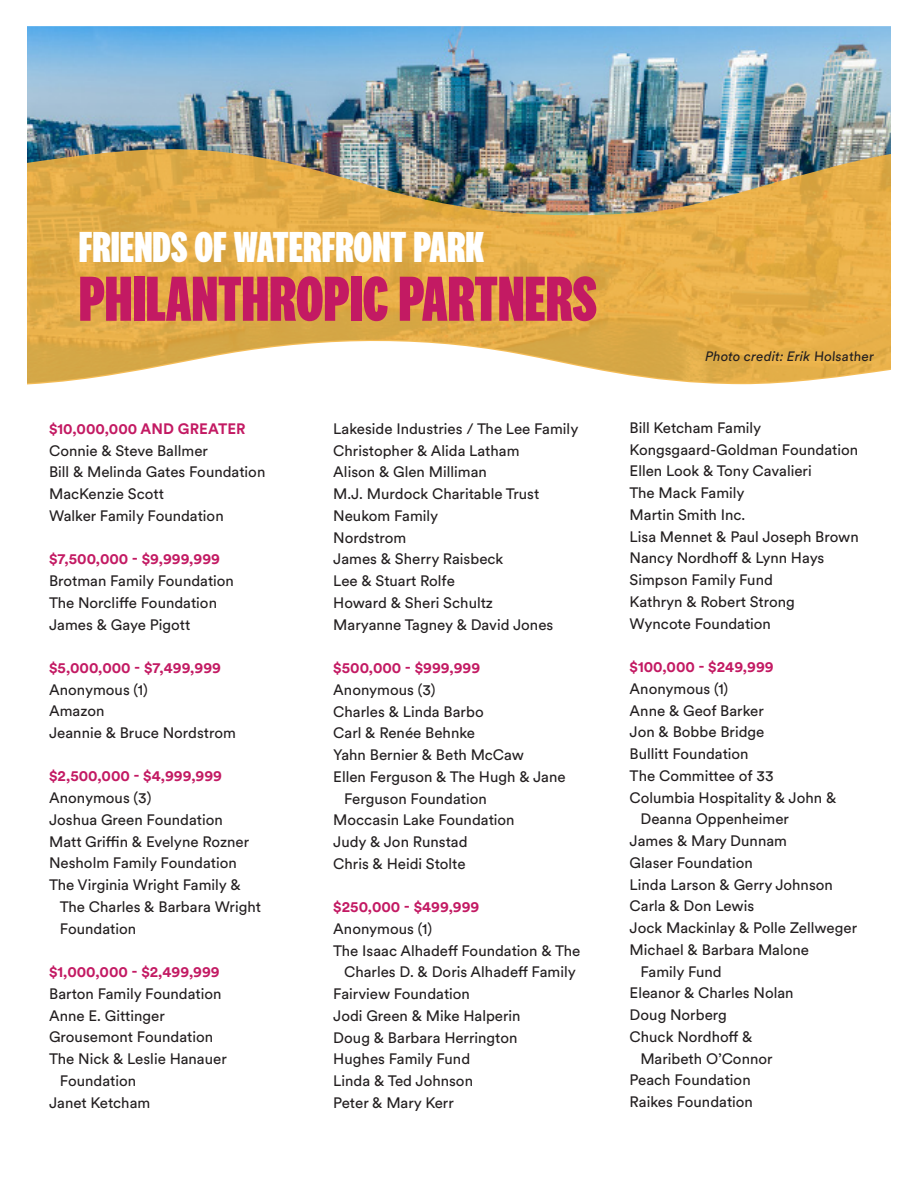
<style>
.page{position:relative;width:918px;height:1188px;background:#fff}
.page>*{position:absolute;margin:0;border:0;box-sizing:border-box;transform-origin:0 0}
.t1{font:800 66px "National 2 Compressed";color:#c31a63}
.t2{font:800 45px "National 2 Compressed";color:#fff}
.body{font:15px/21.8px "Circular XX";color:#231f20}
.body-2{font:700 15px "Circular XX";color:#c31a63}
.body-3{font:italic 13.5px "Circular XX";letter-spacing:.01em;color:#231f20}
.s1{font-style:normal}
</style>
<div class="page">
<img style="left:27px;top:26px;width:864px;height:123px">
<img style="left:27px;top:149px;width:864px;height:235px">
<p class="t2" style="left:79px;top:223px;width:407px">FRIENDS OF WATERFRONT PARK</p>
<p class="t1" style="left:79px;top:263px;width:519px">PHILANTHROPIC PARTNERS</p>
<p class="body-2" style="left:49px;top:418px;width:198px">$10,000,000 AND GREATER</p>
<p class="body" style="left:49px;top:439px;width:160px">Connie &amp; Steve Ballmer</p>
<p class="body" style="left:49px;top:461px;width:218px">Bill &amp; Melinda Gates Foundation</p>
<p class="body" style="left:49px;top:482px;width:116px">MacKenzie Scott</p>
<p class="body" style="left:49px;top:504px;width:176px">Walker Family Foundation</p>
<h1 class="body-2" style="left:49px;top:549px;width:172px">$7,500,000 - $9,999,999</h1>
<p class="body" style="left:49px;top:569px;width:186px">Brotman Family Foundation</p>
<p class="body" style="left:49px;top:591px;width:169px">The Norcliffe Foundation</p>
<p class="body" style="left:49px;top:613px;width:143px">James &amp; Gaye Pigott</p>
<h1 class="body-2" style="left:49px;top:657px;width:173px">$5,000,000 - $7,499,999</h1>
<p class="body" style="left:49px;top:678px;width:100px">Anonymous (1)</p>
<p class="body" style="left:49px;top:700px;width:57px">Amazon</p>
<p class="body" style="left:49px;top:721px;width:188px">Jeannie &amp; Bruce Nordstrom</p>
<h1 class="body-2" style="left:49px;top:766px;width:174px">$2,500,000 - $4,999,999</h1>
<p class="body" style="left:49px;top:786px;width:104px">Anonymous (3)</p>
<p class="body" style="left:49px;top:808px;width:175px">Joshua Green Foundation</p>
<p class="body" style="left:49px;top:830px;width:202px">Matt Griffin &amp; Evelyne Rozner</p>
<p class="body" style="left:49px;top:852px;width:189px">Nesholm Family Foundation</p>
<p class="body" style="left:60px;top:873px;width:203px;text-indent:-11px">The Virginia Wright Family &amp;<br>The Charles &amp; Barbara Wright<br>Foundation</p>
<h1 class="body-2" style="left:49px;top:961px;width:172px">$1,000,000 - $2,499,999</h1>
<p class="body" style="left:49px;top:982px;width:174px">Barton Family Foundation</p>
<p class="body" style="left:49px;top:1004px;width:117px">Anne E. Gittinger</p>
<p class="body" style="left:49px;top:1026px;width:165px">Grousemont Foundation</p>
<p class="body" style="left:60px;top:1047px;width:168px;text-indent:-11px">The Nick &amp; Leslie Hanauer<br>Foundation</p>
<p class="body" style="left:49px;top:1091px;width:103px">Janet Ketcham</p>
<p class="body" style="left:333px;top:417px;width:247px">Lakeside Industries / The Lee Family</p>
<p class="body" style="left:333px;top:439px;width:188px">Christopher &amp; Alida Latham</p>
<p class="body" style="left:333px;top:461px;width:155px">Alison &amp; Glen Milliman</p>
<p class="body" style="left:333px;top:482px;width:207px">M.J. Murdock Charitable Trust</p>
<p class="body" style="left:333px;top:504px;width:107px">Neukom Family</p>
<p class="body" style="left:333px;top:526px;width:75px">Nordstrom</p>
<p class="body" style="left:333px;top:548px;width:172px">James &amp; Sherry Raisbeck</p>
<p class="body" style="left:333px;top:569px;width:123px">Lee &amp; Stuart Rolfe</p>
<p class="body" style="left:333px;top:591px;width:161px">Howard &amp; Sheri Schultz</p>
<p class="body" style="left:333px;top:613px;width:222px">Maryanne Tagney &amp; David Jones</p>
<h1 class="body-2" style="left:333px;top:657px;width:148px">$500,000 - $999,999</h1>
<p class="body" style="left:333px;top:678px;width:104px">Anonymous (3)</p>
<p class="body" style="left:333px;top:700px;width:152px">Charles &amp; Linda Barbo</p>
<p class="body" style="left:333px;top:721px;width:143px">Carl &amp; Renée Behnke</p>
<p class="body" style="left:333px;top:743px;width:192px">Yahn Bernier &amp; Beth McCaw</p>
<p class="body" style="left:344px;top:765px;width:223px;text-indent:-11px">Ellen Ferguson &amp; The Hugh &amp; Jane<br>Ferguson Foundation</p>
<p class="body" style="left:333px;top:808px;width:183px">Moccasin Lake Foundation</p>
<p class="body" style="left:333px;top:830px;width:136px">Judy &amp; Jon Runstad</p>
<p class="body" style="left:333px;top:852px;width:134px">Chris &amp; Heidi Stolte</p>
<h1 class="body-2" style="left:333px;top:897px;width:148px">$250,000 - $499,999</h1>
<p class="body" style="left:333px;top:917px;width:100px">Anonymous (1)</p>
<p class="body" style="left:333px;top:939px;width:249px;text-align:center">The Isaac Alhadeff Foundation &amp; The<br>Charles D. &amp; Doris Alhadeff Family</p>
<p class="body" style="left:333px;top:982px;width:138px">Fairview Foundation</p>
<p class="body" style="left:333px;top:1004px;width:189px">Jodi Green &amp; Mike Halperin</p>
<p class="body" style="left:333px;top:1026px;width:186px">Doug &amp; Barbara Herrington</p>
<p class="body" style="left:333px;top:1048px;width:138px">Hughes Family Fund</p>
<p class="body" style="left:333px;top:1069px;width:141px">Linda &amp; Ted Johnson</p>
<p class="body" style="left:333px;top:1091px;width:122px">Peter &amp; Mary Kerr</p>
<p class="body-3" style="left:705px;top:347px;width:172px">Photo credit: Erik <span class="s1">Holsather</span></p>
<p class="body" style="left:630px;top:416px;width:133px">Bill Ketcham Family</p>
<p class="body" style="left:630px;top:438px;width:230px">Kongsgaard-Goldman Foundation</p>
<p class="body" style="left:630px;top:460px;width:184px">Ellen Look &amp; Tony Cavalieri</p>
<p class="body" style="left:630px;top:481px;width:116px">The Mack Family</p>
<p class="body" style="left:630px;top:503px;width:117px">Martin Smith Inc.</p>
<p class="body" style="left:630px;top:525px;width:231px">Lisa Mennet &amp; Paul Joseph Brown</p>
<p class="body" style="left:630px;top:547px;width:196px">Nancy Nordhoff &amp; Lynn Hays</p>
<p class="body" style="left:630px;top:568px;width:145px">Simpson Family Fund</p>
<p class="body" style="left:630px;top:590px;width:167px">Kathryn &amp; Robert Strong</p>
<p class="body" style="left:630px;top:612px;width:143px">Wyncote Foundation</p>
<p class="body-2" style="left:630px;top:656px;width:146px">$100,000 - $249,999</p>
<p class="body" style="left:630px;top:677px;width:100px">Anonymous (1)</p>
<p class="body" style="left:630px;top:699px;width:136px">Anne &amp; Geof Barker</p>
<p class="body" style="left:630px;top:721px;width:136px">Jon &amp; Bobbe Bridge</p>
<p class="body" style="left:630px;top:742px;width:121px">Bullitt Foundation</p>
<p class="body" style="left:630px;top:764px;width:146px">The Committee of 33</p>
<p class="body" style="left:640px;top:786px;width:197px;text-indent:-11px">Columbia Hospitality &amp; John &amp;<br>Deanna Oppenheimer</p>
<p class="body" style="left:630px;top:829px;width:159px">James &amp; Mary Dunnam</p>
<p class="body" style="left:630px;top:851px;width:125px">Glaser Foundation</p>
<p class="body" style="left:630px;top:873px;width:205px">Linda Larson &amp; Gerry Johnson</p>
<p class="body" style="left:630px;top:895px;width:126px">Carla &amp; Don Lewis</p>
<p class="body" style="left:630px;top:916px;width:229px">Jock Mackinlay &amp; Polle Zellweger</p>
<p class="body" style="left:630px;top:938px;width:181px">Michael &amp; Barbara Malone</p>
<p class="body" style="left:640px;top:960px;width:83px">Family Fund</p>
<p class="body" style="left:630px;top:982px;width:165px">Eleanor &amp; Charles Nolan</p>
<p class="body" style="left:630px;top:1003px;width:99px">Doug Norberg</p>
<p class="body" style="left:630px;top:1025px;width:124px">Chuck Nordhoff &amp;</p>
<p class="body" style="left:640px;top:1047px;width:134px">Maribeth O’Connor</p>
<p class="body" style="left:630px;top:1069px;width:123px">Peach Foundation</p>
<p class="body" style="left:630px;top:1090px;width:125px">Raikes Foundation</p>
</div>
